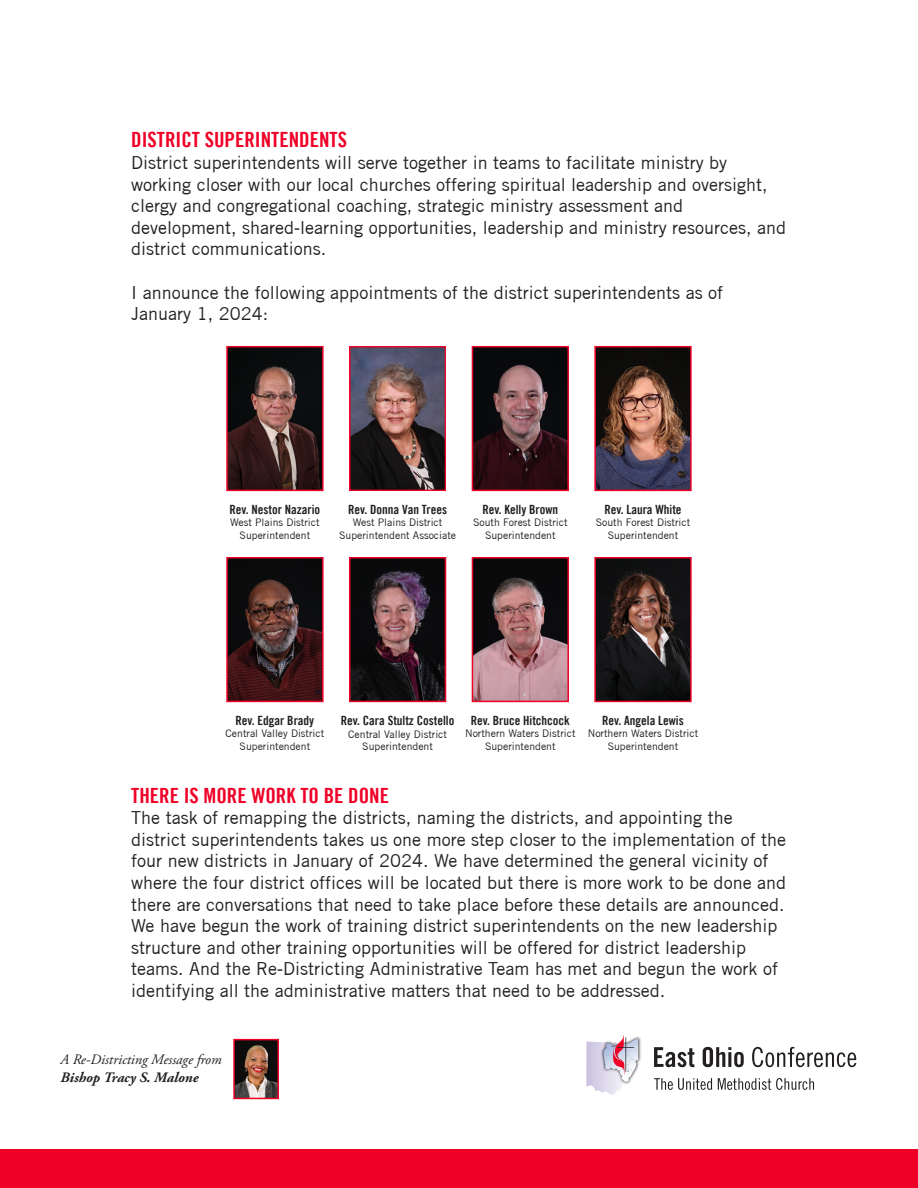
<style>
.page{position:relative;width:918px;height:1188px;background:#fff}
.page>*{position:absolute;margin:0;border:0;box-sizing:border-box;transform-origin:0 0}
.t1{font:21px "Trade Gothic Bold Cond Twenty";color:#ef0027}
.t2{font:18px/21.6px "Trade Gothic";color:#231f20}
.t3{font:italic 14.4px "Adobe Garamond Pro";color:#231f20}
.t4{font:italic 700 14.4px "Adobe Garamond Pro";color:#231f20}
.t5{font:12.75px "Trade Gothic Bold Cond Twenty";color:#231f20}
.t6{font:10.5px/12.6px "Trade Gothic";color:#231f20;text-align:center}
</style>
<div class="page">
<div style="left:0;top:1150px;width:918px;height:38px;background:#ef0027"></div>
<img style="left:638px;top:1036px;width:3px;height:31px">
<svg style="left:586px;top:1034px;width:52px;height:61px"></svg>
<svg style="left:654px;top:1078px;width:58px;height:12px"></svg>
<svg style="left:718px;top:1078px;width:96px;height:12px"></svg>
<svg style="left:654px;top:1047px;width:40px;height:20px"></svg>
<svg style="left:703px;top:1047px;width:41px;height:20px"></svg>
<svg style="left:752px;top:1047px;width:104px;height:20px"></svg>
<img style="left:229px;top:349px;width:92px;height:139px">
<div style="left:226px;top:346px;width:98px;height:145px;border:2px solid #ef0027"></div>
<img style="left:352px;top:349px;width:91px;height:139px">
<div style="left:349px;top:346px;width:97px;height:145px;border:2px solid #ef0027"></div>
<img style="left:475px;top:349px;width:91px;height:139px">
<div style="left:472px;top:346px;width:97px;height:145px;border:2px solid #ef0027"></div>
<img style="left:597px;top:349px;width:92px;height:139px">
<div style="left:594px;top:346px;width:98px;height:145px;border:2px solid #ef0027"></div>
<img style="left:229px;top:560px;width:92px;height:139px">
<div style="left:226px;top:557px;width:98px;height:145px;border:2px solid #ef0027"></div>
<img style="left:352px;top:560px;width:91px;height:139px">
<div style="left:349px;top:557px;width:97px;height:145px;border:2px solid #ef0027"></div>
<img style="left:475px;top:560px;width:91px;height:139px">
<div style="left:472px;top:557px;width:97px;height:145px;border:2px solid #ef0027"></div>
<img style="left:597px;top:560px;width:92px;height:139px">
<div style="left:594px;top:557px;width:98px;height:145px;border:2px solid #ef0027"></div>
<img style="left:236px;top:1042px;width:40px;height:54px">
<div style="left:233px;top:1039px;width:46px;height:60px;border:2px solid #ef0027"></div>
<p class="t1" style="left:131px;top:127px;width:217px">DISTRICT SUPERINTENDENTS</p>
<p class="t2" style="left:131px;top:152px;width:656px">District superintendents will serve together in teams to facilitate ministry by working closer with our local churches offering spiritual leadership and oversight, clergy and congregational coaching, strategic ministry assessment and development, shared-learning opportunities, leadership and ministry resources, and district communications.</p>
<p class="t2" style="left:131px;top:281px;width:593px">I announce the following appointments of the district superintendents as of<br>January 1, 2024:</p>
<p class="t5" style="left:230px;top:501px;width:92px">Rev. Nestor Nazario</p>
<p class="t6" style="left:230px;top:516px;width:91px">West Plains District<br>Superintendent</p>
<p class="t5" style="left:348px;top:501px;width:100px">Rev. Donna Van Trees</p>
<p class="t6" style="left:339px;top:516px;width:118px">West Plains District<br>Superintendent Associate</p>
<p class="t5" style="left:482px;top:501px;width:77px">Rev. Kelly Brown</p>
<p class="t6" style="left:473px;top:516px;width:96px">South Forest District<br>Superintendent</p>
<p class="t5" style="left:604px;top:501px;width:79px">Rev. Laura White</p>
<p class="t6" style="left:596px;top:516px;width:96px">South Forest District<br>Superintendent</p>
<p class="t5" style="left:236px;top:713px;width:80px">Rev. Edgar Brady</p>
<p class="t6" style="left:226px;top:727px;width:100px">Central Valley District<br>Superintendent</p>
<p class="t5" style="left:341px;top:713px;width:115px">Rev. Cara Stultz Costello</p>
<p class="t6" style="left:348px;top:727px;width:100px">Central Valley District<br>Superintendent</p>
<p class="t5" style="left:471px;top:713px;width:101px">Rev. Bruce Hitchcock</p>
<p class="t6" style="left:465px;top:727px;width:112px">Northern Waters District<br>Superintendent</p>
<p class="t5" style="left:602px;top:713px;width:83px">Rev. Angela Lewis</p>
<p class="t6" style="left:588px;top:727px;width:112px">Northern Waters District<br>Superintendent</p>
<p class="t1" style="left:131px;top:782px;width:259px">THERE IS MORE WORK TO BE DONE</p>
<p class="t2" style="left:131px;top:807px;width:656px">The task of remapping the districts, naming the districts, and appointing the district superintendents takes us one more step closer to the implementation of the four new districts in January of 2024. We have determined the general vicinity of where the four district offices will be located but there is more work to be done and there are conversations that need to take place before these details are announced.<br>We have begun the work of training district superintendents on the new leadership structure and other training opportunities will be offered for district leadership teams. And the Re-Districting Administrative Team has met and begun the work of identifying all the administrative matters that need to be addressed.</p>
<p class="t3" style="left:61px;top:1051px;width:162px">A Re-Districting Message from</p>
<p class="t4" style="left:61px;top:1069px;width:139px">Bishop Tracy S. Malone</p>
</div>
